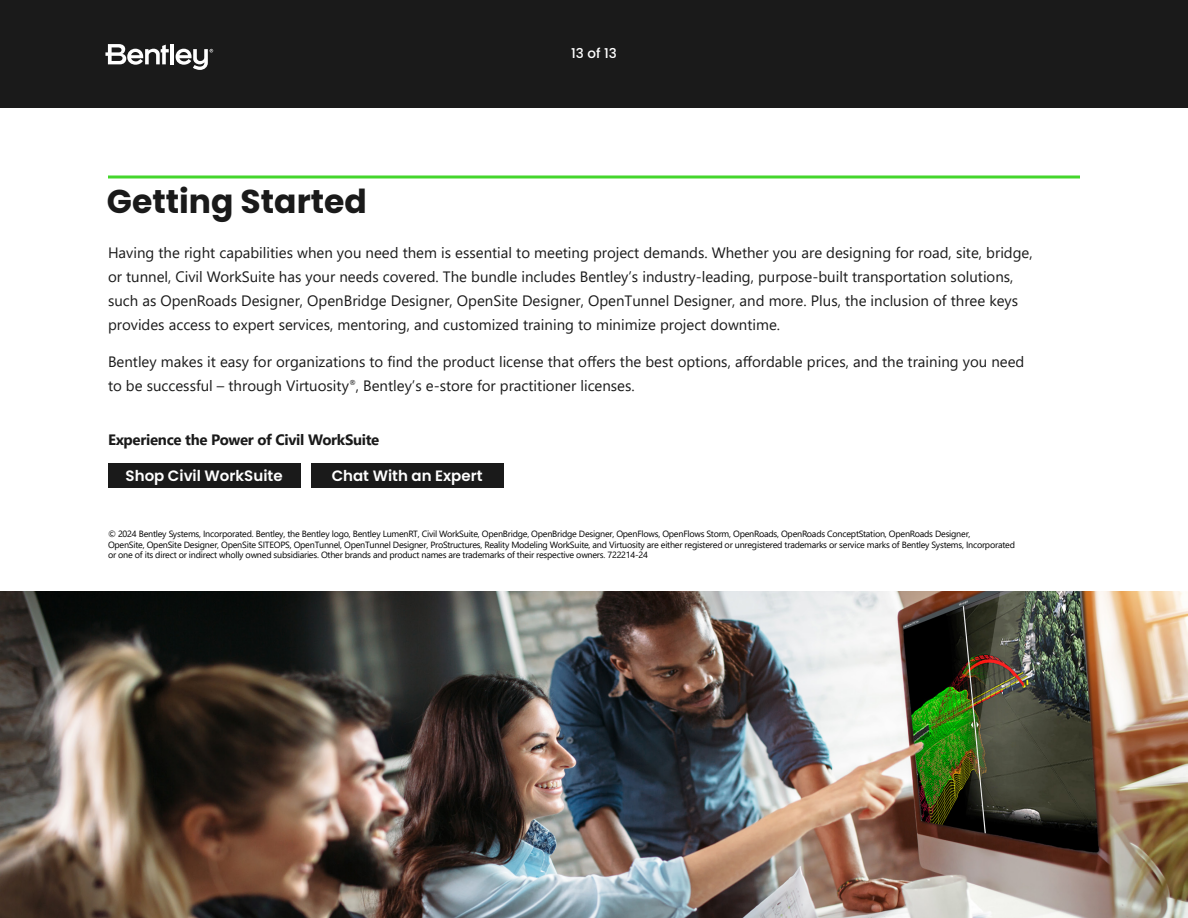
<style>
.page{position:relative;width:1188px;height:918px;background:#fff}
.page>*{position:absolute;margin:0;border:0;box-sizing:border-box;transform-origin:0 0}
.t1{font:700 33px "Poppins";color:#1a1a1a}
.t2{font:15px/24px "Segoe UI";color:#1a1a1a}
.t3{font:700 15px "Segoe UI";letter-spacing:-.02em;color:#1a1a1a}
.t4{font:600 15px "Poppins";color:#fff}
.t5{font:500 13.5px "Poppins";color:#fff}
.t6{font:9px/10.8px "Segoe UI";letter-spacing:-.025em;color:#000}
</style>
<div class="page">
<div style="left:0;top:0;width:1188px;height:108px;background:#1a1a1a"></div>
<svg style="left:105px;top:44px;width:64px;height:21px"></svg>
<hr style="left:170px;top:44px;width:4px;height:20px;background:#fff">
<svg style="left:176px;top:49px;width:37px;height:21px"></svg>
<img style="left:0;top:591px;width:1188px;height:327px">
<hr style="left:108px;top:175px;width:972px;height:3px;background:#44d62c">
<div style="left:108px;top:463px;width:192px;height:25px;background:#1a1a1a"></div>
<div style="left:311px;top:463px;width:192px;height:25px;background:#1a1a1a"></div>
<p class="t5" style="left:571px;top:46px;width:47px">13 of 13</p>
<h1 class="t1" style="left:107px;top:182px;width:262px">Getting Started</h1>
<p class="t2" style="left:108px;top:239px;width:926px">Having the right capabilities when you need them is essential to meeting project demands. Whether you are designing for road, site, bridge, or tunnel, Civil WorkSuite has your needs covered. The bundle includes Bentley’s industry-leading, purpose-built transportation solutions, such as OpenRoads Designer, OpenBridge Designer, OpenSite Designer, OpenTunnel Designer, and more. Plus, the inclusion of three keys provides access to expert services, mentoring, and customized training to minimize project downtime.</p>
<p class="t2" style="left:108px;top:349px;width:918px">Bentley makes it easy for organizations to find the product license that offers the best options, affordable prices, and the training you need to be successful – through Virtuosity<sup>®</sup>, Bentley’s e-store for practitioner licenses.</p>
<p class="t3" style="left:108px;top:426px;width:273px">Experience the Power of Civil WorkSuite</p>
<p class="t4" style="left:126px;top:467px;width:158px">Shop Civil WorkSuite</p>
<p class="t4" style="left:332px;top:467px;width:152px">Chat With an Expert</p>
<p class="t6" style="left:108px;top:527px;width:908px">© 2024 Bentley Systems, Incorporated. Bentley, the Bentley logo, Bentley LumenRT, Civil WorkSuite, OpenBridge, OpenBridge Designer, OpenFlows, OpenFlows Storm, OpenRoads, OpenRoads ConceptStation, OpenRoads Designer,<br>OpenSite, OpenSite Designer, OpenSite SITEOPS, OpenTunnel, OpenTunnel Designer, ProStructures, Reality Modeling WorkSuite, and Virtuosity are either registered or unregistered trademarks or service marks of Bentley Systems, Incorporated or one of its direct or indirect wholly owned subsidiaries. Other brands and product names are trademarks of their respective owners. 722214-24</p>
</div>
